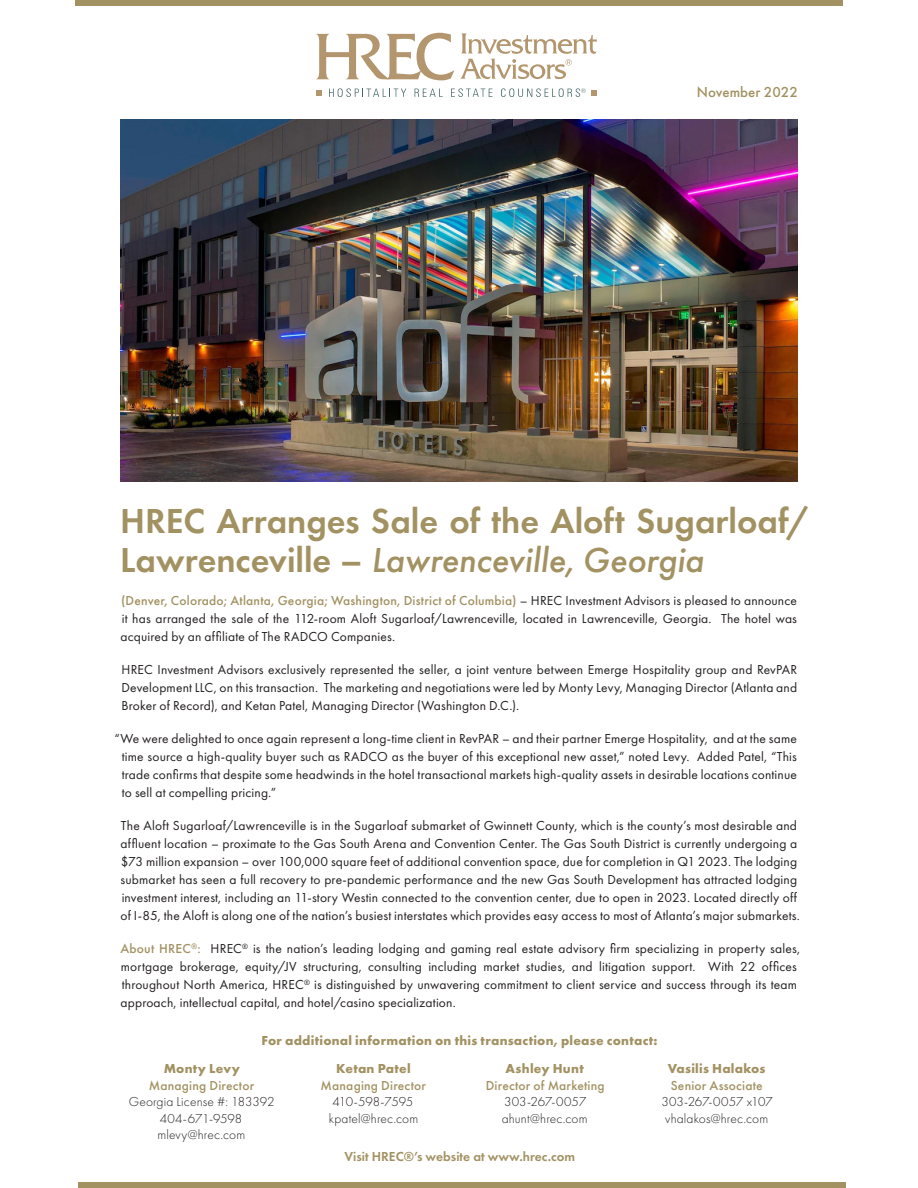
<style>
.page{position:relative;width:918px;height:1188px;background:#fff}
.page>*{position:absolute;margin:0;border:0;box-sizing:border-box;transform-origin:0 0}
.t1{font:600 36px/39px "Futura PT";color:#a29161}
.t2{font:500 15px "Futura PT";color:#a29161}
.t3{font:13.5px/18px "Futura PT";letter-spacing:.01em;color:#231f20;text-align:justify}
.t4{font:300 13.5px/16.5px "Futura PT";letter-spacing:.01em;color:#231f20}
.t5{font:700 13.5px "Futura PT";letter-spacing:.02em;color:#a29161}
.t6{font:500 13.5px "Futura PT";letter-spacing:.015em;color:#a29161}
.t7{font:600 13.5px "Futura PT";color:#a29161}
.t8{font:300 13.5px "Futura PT";letter-spacing:-.015em;color:#231f20}
.s1{font-weight:500;font-style:italic}
.s2{font-weight:500;color:#a29161}
</style>
<div class="page">
<img style="left:120px;top:120px;width:678px;height:362px">
<svg style="left:329px;top:88px;width:77px;height:9px"></svg>
<svg style="left:415px;top:89px;width:28px;height:8px"></svg>
<svg style="left:451px;top:88px;width:41px;height:9px"></svg>
<svg style="left:316px;top:33px;width:138px;height:47px"></svg>
<svg style="left:460px;top:33px;width:137px;height:46px"></svg>
<svg style="left:316px;top:90px;width:6px;height:6px"></svg>
<svg style="left:501px;top:88px;width:96px;height:9px"></svg>
<div style="left:75px;top:0;width:768px;height:6px;background:#a29161"></div>
<div style="left:78px;top:1182px;width:768px;height:6px;background:#a29161"></div>
<p class="t2" style="left:697px;top:83px;width:103px">November 2022</p>
<p class="t1" style="left:120px;top:501px;width:692px">HREC Arranges Sale of the Aloft Sugarloaf/<br>Lawrenceville – <span class="s1">Lawrenceville, Georgia</span></p>
<p class="t3" style="left:121px;top:592px;width:678px"><span class="s2">(Denver, Colorado; Atlanta, Georgia; Washington, District of Columbia)</span> – HREC Investment Advisors is pleased to announce it has arranged the sale of the 112-room Aloft Sugarloaf/Lawrenceville, located in Lawrenceville, Georgia. The hotel was acquired by an affiliate of The RADCO Companies.</p>
<p class="t3" style="left:122px;top:661px;width:677px">HREC Investment Advisors exclusively represented the seller, a joint venture between Emerge Hospitality group and RevPAR Development LLC, on this transaction. The marketing and negotiations were led by Monty Levy, Managing Director (Atlanta and Broker of Record), and Ketan Patel, Managing Director (Washington D.C.).</p>
<p class="t3" style="left:122px;top:730px;width:677px;text-indent:-7px">“We were delighted to once again represent a long-time client in RevPAR – and their partner Emerge Hospitality, and at the same time source a high-quality buyer such as RADCO as the buyer of this exceptional new asset,” noted Levy. Added Patel, “This trade confirms that despite some headwinds in the hotel transactional markets high-quality assets in desirable locations continue to sell at compelling pricing.”</p>
<p class="t3" style="left:121px;top:817px;width:681px;text-align:left">The Aloft Sugarloaf/Lawrenceville is in the Sugarloaf submarket of Gwinnett County, which is the county’s most desirable and affluent location – proximate to the Gas South Arena and Convention Center. The Gas South District is currently undergoing a $73 million expansion – over 100,000 square feet of additional convention space, due for completion in Q1 2023. The lodging submarket has seen a full recovery to pre-pandemic performance and the new Gas South Development has attracted lodging investment interest, including an 11-story Westin connected to the convention center, due to open in 2023. Located directly off of I-85, the Aloft is along one of the nation’s busiest interstates which provides easy access to most of Atlanta’s major submarkets.</p>
<p class="t3" style="left:120px;top:940px;width:681px;text-align:left"><span class="s2">About HREC</span><sup>®</sup><span class="s2">:</span> HREC<sup>®</sup> is the nation’s leading lodging and gaming real estate advisory firm specializing in property sales, mortgage brokerage, equity/JV structuring, consulting including market studies, and litigation support. With 22 offices throughout North America, HREC<sup>®</sup> is distinguished by unwavering commitment to client service and success through its team approach, intellectual capital, and hotel/casino specialization.</p>
<p class="t5" style="left:261px;top:1031px;width:398px">For additional information on this transaction, please contact:</p>
<p class="t5" style="left:164px;top:1060px;width:78px">Monty Levy</p>
<p class="t6" style="left:149px;top:1077px;width:107px">Managing Director</p>
<p class="t4" style="left:129px;top:1093px;width:147px">Georgia License #: 183392</p>
<p class="t4" style="left:157px;top:1110px;width:89px">404-671-9598 mlevy@hrec.com</p>
<p class="t5" style="left:336px;top:1060px;width:76px">Ketan Patel</p>
<p class="t6" style="left:321px;top:1077px;width:107px">Managing Director</p>
<p class="t8" style="left:333px;top:1094px;width:82px">410-598-7595</p>
<p class="t4" style="left:329px;top:1110px;width:91px">kpatel@hrec.com</p>
<p class="t5" style="left:506px;top:1060px;width:80px">Ashley Hunt</p>
<p class="t6" style="left:486px;top:1077px;width:120px">Director of Marketing</p>
<p class="t4" style="left:504px;top:1093px;width:84px">303-267-0057</p>
<p class="t4" style="left:502px;top:1110px;width:87px">ahunt@hrec.com</p>
<p class="t5" style="left:668px;top:1060px;width:99px">Vasilis Halakos</p>
<p class="t6" style="left:671px;top:1077px;width:94px">Senior Associate</p>
<p class="t4" style="left:661px;top:1093px;width:113px">303-267-0057 x107</p>
<p class="t4" style="left:665px;top:1110px;width:105px">vhalakos@hrec.com</p>
<p class="t7" style="left:345px;top:1148px;width:232px">Visit HREC®’s website at www.hrec.com</p>
</div>
